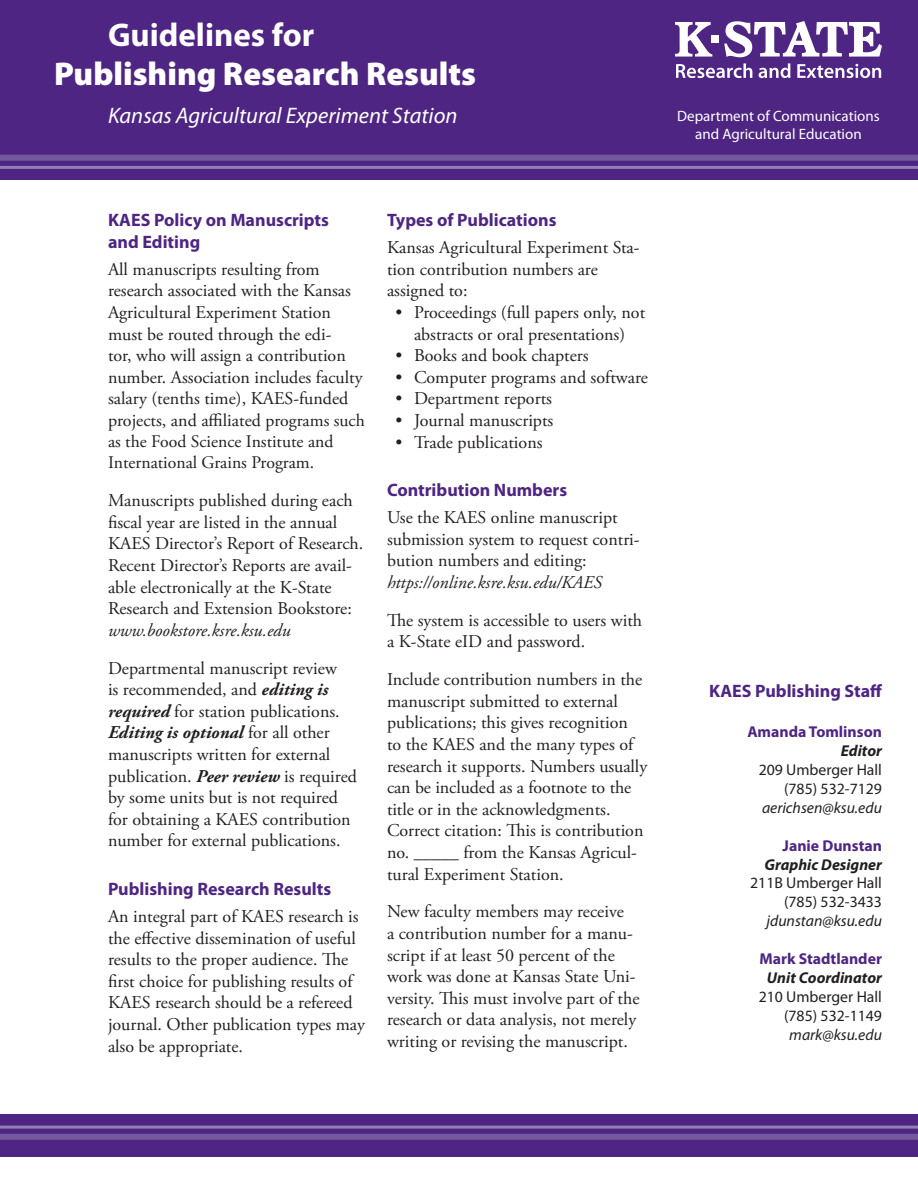
<style>
.page{position:relative;width:918px;height:1188px;background:#fff}
.page>*{position:absolute;margin:0;border:0;box-sizing:border-box;transform-origin:0 0}
.Main_Header{font:900 33px/39.6px "Myriad Pro";color:#fff}
.Main_Subhead{font:italic 22.5px "Myriad Pro";color:#fff}
.Body_Text{font:18px/21.6px "Adobe Garamond Pro";color:#231f20}
.Bullets{font:18px/21.6px "Adobe Garamond Pro";color:#231f20;text-align:center}
.Subhead{font:700 18px/21.6px "Myriad Pro";color:#4e2582}
.Body_Text-2{font:17.7px/21.3px "Adobe Garamond Pro";color:#231f20}
.t1{font:15.75px "Myriad Pro";color:#231f20}
.t2{font:italic 15.75px/18.9px "Myriad Pro";color:#231f20;text-align:right}
.t3{font:700 15.75px "Myriad Pro";color:#4e2582}
.t4{font:italic 700 15.75px "Myriad Pro";color:#231f20}
.t5{font:15px/18px "Myriad Pro";color:#fff;text-align:center}
.s1{font-weight:700}
.s2{font-size:17.7px}
.s3{font-style:italic}
.s4{font-weight:700;font-style:italic}
.s5{font-style:normal}
</style>
<div class="page">
<div style="left:0;top:0;width:918px;height:180px;background:#4e2582"></div>
<div style="left:0;top:155px;width:918px;height:6px;background:#75599e"></div>
<hr style="left:0;top:166px;width:918px;height:3px;background:#927eb4">
<div style="left:0;top:1114px;width:918px;height:43px;background:#4e2582"></div>
<div style="left:0;top:1134px;width:918px;height:6px;background:#75599e"></div>
<hr style="left:0;top:1126px;width:918px;height:3px;background:#927eb4">
<div style="left:711px;top:36px;width:7px;height:7px;background:#fff"></div>
<svg style="left:675px;top:22px;width:37px;height:35px"></svg>
<svg style="left:724px;top:21px;width:158px;height:36px"></svg>
<svg style="left:676px;top:63px;width:76px;height:15px"></svg>
<svg style="left:759px;top:63px;width:31px;height:15px"></svg>
<svg style="left:797px;top:64px;width:84px;height:14px"></svg>
<p class="Main_Header" style="left:54px;top:15px;width:424px;text-indent:54px"><span class="s1">Guidelines for<br></span>Publishing Research Results</p>
<p class="Main_Subhead" style="left:108px;top:102px;width:351px">Kansas Agricultural Experiment Station</p>
<p class="Subhead" style="left:108px;top:209px;width:223px">KAES Policy on Manuscripts and Editing</p>
<p class="Body_Text" style="left:108px;top:259px;width:258px">All manuscripts resulting from research associated with the Kansas Agricultural Experiment Station must be routed through the edi-<br>tor, who will assign a contribution number. Association includes faculty salary (tenths time), KAES-funded projects, and affiliated <span class="s2">programs such</span></p>
<p class="Body_Text-2" style="left:108px;top:432px;width:227px">as the Food Science Institute and<br>International Grains Program.</p>
<p class="Body_Text" style="left:108px;top:490px;width:257px">Manuscripts published during each fiscal year are listed in the annual KAES Director’s Report of Research.<br>Recent Director’s Reports are avail&shy;able electronically at the K-State Research and Extension Bookstore: <span class="s3">www.bookstore.ksre.ksu.edu</span></p>
<p class="Body_Text" style="left:108px;top:658px;width:251px">Departmental manuscript review<br>is recommended, and <span class="s4">editing is required</span> for station publications.<br><span class="s4">Editing is optional</span> for all other manuscripts written for external publication. <span class="s4">Peer review</span> is required by some units but is not required for obtaining a KAES contribution number for external publications.</p>
<p class="Subhead" style="left:108px;top:878px;width:225px">Publishing Research Results</p>
<p class="Body_Text" style="left:108px;top:906px;width:259px">An integral part of KAES research is the effective dissemination of useful results to the proper audience. The first choice for publishing results of KAES research should be a refereed journal. Other publication types may also be appropriate.</p>
<p class="Subhead" style="left:387px;top:209px;width:171px">Types of Publications</p>
<p class="Body_Text" style="left:387px;top:237px;width:254px">Kansas Agricultural Experiment Sta&shy;tion contribution numbers are assigned to:</p>
<p class="Bullets" style="left:396px;top:302px;width:251px">• Proceedings (full papers only, not abstracts or oral presentations)</p>
<p class="Bullets" style="left:396px;top:345px;width:195px">• Books and book chapters</p>
<p class="Bullets" style="left:396px;top:367px;width:254px">• Computer programs and software</p>
<p class="Bullets" style="left:396px;top:389px;width:158px">• Department reports</p>
<p class="Bullets" style="left:396px;top:410px;width:159px">• Journal manuscripts</p>
<p class="Bullets" style="left:396px;top:432px;width:148px">• Trade publications</p>
<p class="Subhead" style="left:387px;top:479px;width:182px">Contribution Numbers</p>
<p class="Body_Text" style="left:387px;top:507px;width:254px">Use the KAES online manuscript submission system to request contri&shy;bution numbers and editing: <span class="s3">https://online.ksre.ksu.edu/KAES</span></p>
<p class="Body_Text" style="left:387px;top:610px;width:257px">The system is accessible to users with a K-State eID and password.</p>
<p class="Body_Text" style="left:387px;top:669px;width:262px">Include contribution numbers in the manuscript submitted to external publications; this gives recognition<br>to the KAES and the many types of research it supports. Numbers usually can be included as a footnote to the title or in the acknowledgments.<br>Correct citation: This is contribution no. _____ from the Kansas Agricul&shy;tural Experiment Station.</p>
<p class="Body_Text" style="left:387px;top:902px;width:254px">New faculty members may receive<br>a contribution number for a manu&shy;script if at least 50 percent of the work was done at Kansas State Uni&shy;versity. This must involve part of the research or data analysis, not merely writing or revising the manuscript.</p>
<p class="t5" style="left:677px;top:107px;width:204px">Department of Communications and Agricultural Education</p>
<p class="Subhead" style="left:709px;top:679px;width:175px">KAES Publishing Staff</p>
<p class="t3" style="left:747px;top:722px;width:136px">Amanda Tomlinson</p>
<p class="t4" style="left:841px;top:741px;width:43px">Editor</p>
<p class="t1" style="left:759px;top:760px;width:125px">209 Umberger Hall</p>
<p class="t2" style="left:762px;top:779px;width:121px"><span class="s5">(785) 532-7129 </span>aerichsen@ksu.edu</p>
<p class="t3" style="left:783px;top:835px;width:101px">Janie Dunstan</p>
<p class="t4" style="left:764px;top:854px;width:119px">Graphic Designer</p>
<p class="t1" style="left:750px;top:873px;width:133px">211B Umberger Hall</p>
<p class="t1" style="left:784px;top:892px;width:99px">(785) 532-3433</p>
<p class="t2" style="left:766px;top:911px;width:117px">jdunstan@ksu.edu</p>
<p class="t3" style="left:759px;top:948px;width:124px">Mark Stadtlander</p>
<p class="t4" style="left:767px;top:967px;width:117px">Unit Coordinator</p>
<p class="t1" style="left:759px;top:987px;width:125px">210 Umberger Hall</p>
<p class="t1" style="left:784px;top:1006px;width:99px">(785) 532-1149</p>
<p class="t2" style="left:789px;top:1025px;width:94px">mark@ksu.edu</p>
</div>
